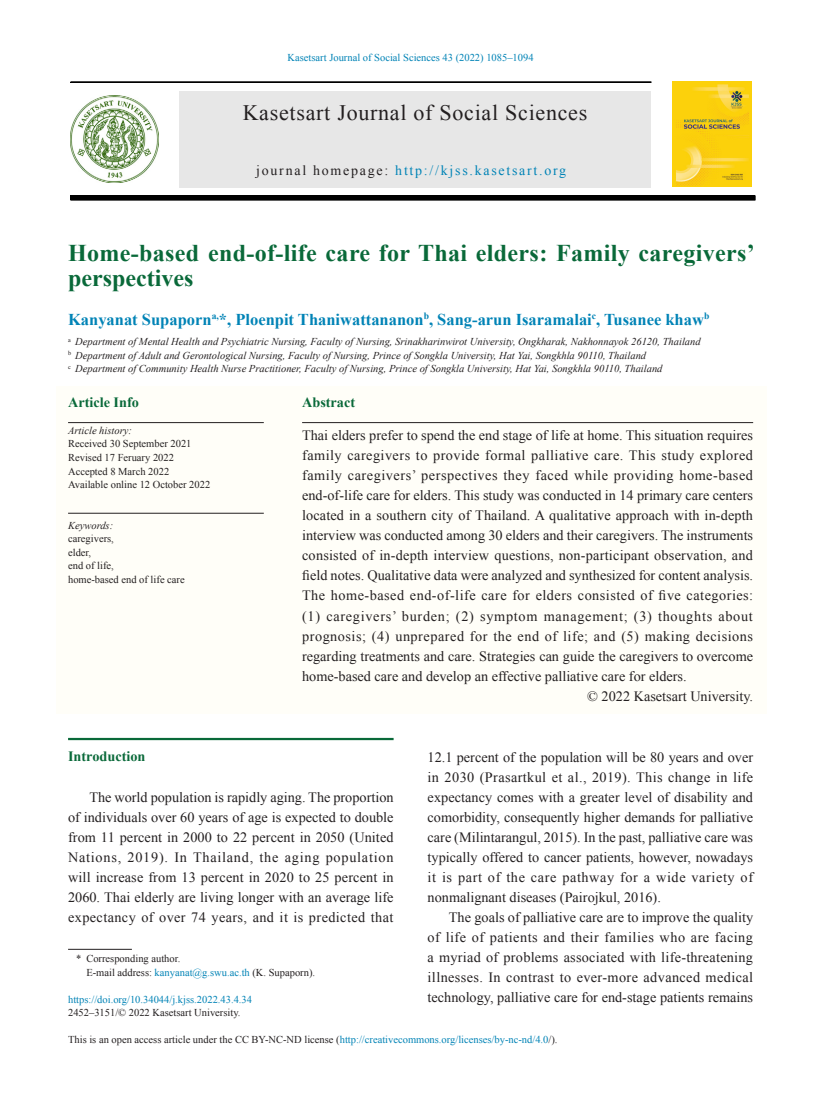
<style>
.page{position:relative;width:817px;height:1115px;background:#fff}
.page>*{position:absolute;margin:0;border:0;box-sizing:border-box;transform-origin:0 0}
._1_Headline_E{font:700 24px/25.5px "Times New Roman";letter-spacing:.015em;color:#096939}
._2_Text_E_9_5{font:22.05px "Times New Roman";letter-spacing:.035em;color:#231f20}
._1_author_name_E{font:700 16.5px "Times New Roman";color:#0083b6}
._2_Text_E_9_5-2{font:14.25px/20.1px "Times New Roman";color:#231f20;text-align:justify}
._2_Text_line_E{font:14.25px "Times New Roman";color:#231f20}
._1_Article___Abstrac{font:700 14.25px "Times New Roman";color:#096939}
._2_Sub_1_E{font:700 14.25px "Times New Roman";color:#096939}
._2_Text_E_9_5-3{font:13.95px "Times New Roman";letter-spacing:.125em;color:#0083b6}
._1_office_E{font:italic 10.5px "Times New Roman";color:#231f20}
._1_Article_info___ke{font:10.5px "Times New Roman";color:#231f20}
._1_office_line_E{font:italic 10.5px "Times New Roman";color:#231f20}
._2_Text_E_9_5-4{font:10.5px "Times New Roman";color:#231f20}
._0_Master_head{font:10.5px "Times New Roman";color:#0083b6}
._1_coress{font:10.5px "Times New Roman";color:#231f20}
._1_doi{font:10.5px "Times New Roman";color:#0083b6}
._1_doi-2{font:10.5px "Times New Roman";color:#231f20}
._1_coress_line{font:10.5px "Times New Roman";color:#231f20}
._1_Article_info___ke-2{font:italic 10.5px "Times New Roman";color:#231f20}
._1_keyword_head{font:italic 10.5px "Times New Roman";color:#231f20}
.s1{color:#231f20}
.s2{color:#0083b6}
</style>
<div class="page">
<div style="left:71px;top:196px;width:684px;height:4px;border:1px solid #000"></div>
<div style="left:179px;top:91px;width:471px;height:96px;background:#e7e7e7"></div>
<img style="left:71px;top:95px;width:87px;height:88px">
<div style="left:71px;top:82px;width:580px;height:1px;border:1px solid #000"></div>
<svg style="left:672px;top:81px;width:80px;height:106px"></svg>
<img style="left:672px;top:82px;width:79px;height:104px">
<div style="left:57px;top:386px;width:710px;height:327px;background:#fffef8"></div>
<hr style="left:302px;top:422px;width:451px;height:1px;background:#231f20">
<hr style="left:68px;top:422px;width:196px;height:1px;background:#231f20">
<hr style="left:68px;top:512px;width:196px;height:1px;background:#231f20">
<hr style="left:68px;top:948px;width:64px;height:1px;background:#231f20">
<hr style="left:68px;top:737px;width:325px;height:3px;background:#096939">
<p class="_0_Master_head" style="left:287px;top:50px;width:247px">Kasetsart Journal of Social Sciences 43 (2022) 1085–1094</p>
<p class="_2_Text_E_9_5" style="left:243px;top:97px;width:346px">Kasetsart Journal of Social Sciences</p>
<p class="_2_Text_E_9_5-3" style="left:256px;top:160px;width:311px"><span class="s1">journal homepage:</span> http://kjss.kasetsart.org</p>
<p class="_1_Headline_E" style="left:68px;top:239px;width:688px">Home-based end-of-life care for Thai elders: Family caregivers’ perspectives</p>
<p class="_1_author_name_E" style="left:68px;top:307px;width:642px">Kanyanat Supaporn<sup>a,</sup>*, Ploenpit Thaniwattananon<sup>b</sup>, Sang-arun Isaramalai<sup>c</sup>, Tusanee khaw<sup>b</sup></p>
<p class="_1_office_E" style="left:68px;top:334px;width:634px"><sup>a</sup> Department of Mental Health and Psychiatric Nursing, Faculty of Nursing, Srinakharinwirot University, Ongkharak, Nakhonnayok 26120, Thailand</p>
<p class="_1_office_E" style="left:68px;top:348px;width:579px"><sup>b</sup> Department of Adult and Gerontological Nursing, Faculty of Nursing, Prince of Songkla University, Hat Yai, Songkhla 90110, Thailand</p>
<p class="_1_office_line_E" style="left:68px;top:361px;width:596px"><sup>c</sup> Department of Community Health Nurse Practitioner, Faculty of Nursing, Prince of Songkla University, Hat Yai, Songkhla 90110, Thailand</p>
<p class="_1_Article___Abstrac" style="left:302px;top:392px;width:55px">Abstract</p>
<p class="_2_Text_E_9_5-2" style="left:302px;top:424px;width:452px">Thai elders prefer to spend the end stage of life at home. This situation requires family caregivers to provide formal palliative care. This study explored family caregivers’ perspectives they faced while providing home-based end-of-life care for elders. This study was conducted in 14 primary care centers located in a southern city of Thailand. A qualitative approach with in-depth interview was conducted among 30 elders and their caregivers. The instruments consisted of in-depth interview questions, non-participant observation, and field notes. Qualitative data were analyzed and synthesized for content analysis.<br>The home-based end-of-life care for elders consisted of five categories: (1) caregivers’ burden; (2) symptom management; (3) thoughts about prognosis; (4) unprepared for the end of life; and (5) making decisions regarding treatments and care. Strategies can guide the caregivers to overcome home-based care and develop an effective palliative care for elders.</p>
<p class="_2_Text_line_E" style="left:587px;top:685px;width:167px">© 2022 Kasetsart University.</p>
<p class="_1_Article___Abstrac" style="left:68px;top:392px;width:72px">Article Info</p>
<p class="_1_Article_info___ke-2" style="left:68px;top:423px;width:65px">Article history:</p>
<p class="_1_Article_info___ke" style="left:68px;top:436px;width:125px">Received 30 September 2021</p>
<p class="_1_Article_info___ke" style="left:68px;top:450px;width:107px">Revised 17 Feruary 2022</p>
<p class="_1_Article_info___ke" style="left:68px;top:463px;width:103px">Accepted 8 March 2022</p>
<p class="_1_Article_info___ke" style="left:68px;top:477px;width:144px">Available online 12 October 2022</p>
<p class="_1_keyword_head" style="left:68px;top:517px;width:47px">Keywords:</p>
<p class="_1_Article_info___ke" style="left:68px;top:531px;width:47px">caregivers,</p>
<p class="_1_Article_info___ke" style="left:68px;top:544px;width:25px">elder,</p>
<p class="_1_Article_info___ke" style="left:68px;top:558px;width:47px">end of life,</p>
<p class="_1_Article_info___ke" style="left:68px;top:572px;width:118px">home-based end of life care</p>
<p class="_2_Sub_1_E" style="left:68px;top:746px;width:79px">Introduction</p>
<p class="_2_Text_E_9_5-2" style="left:68px;top:786px;width:327px;text-indent:21px">The world population is rapidly aging. The proportion of individuals over 60 years of age is expected to double from 11 percent in 2000 to 22 percent in 2050 (United Nations, 2019). In Thailand, the aging population will increase from 13 percent in 2020 to 25 percent in 2060. Thai elderly are living longer with an average life expectancy of over 74 years, and it is predicted that</p>
<p class="_2_Text_E_9_5-2" style="left:427px;top:746px;width:327px">12.1 percent of the population will be 80 years and over in 2030 (Prasartkul et al., 2019). This change in life expectancy comes with a greater level of disability and comorbidity, consequently higher demands for palliative care (Milintarangul, 2015). In the past, palliative care was typically offered to cancer patients, however, nowadays it is part of the care pathway for a wide variety of nonmalignant diseases (Pairojkul, 2016).</p>
<p class="_2_Text_E_9_5-2" style="left:427px;top:906px;width:327px;text-indent:21px">The goals of palliative care are to improve the quality of life of patients and their families who are facing a myriad of problems associated with life-threatening illnesses. In contrast to ever-more advanced medical technology, palliative care for end-stage patients remains</p>
<p class="_1_coress_line" style="left:76px;top:951px;width:106px">* Corresponding author.</p>
<p class="_1_coress" style="left:86px;top:964px;width:230px">E-mail address: <span class="s2">kanyanat@g.swu.ac.th</span> (K. Supaporn).</p>
<p class="_1_doi" style="left:68px;top:991px;width:185px">https://doi.org/10.34044/j.kjss.2022.43.4.34</p>
<p class="_1_doi-2" style="left:68px;top:1004px;width:174px">2452–3151/© 2022 Kasetsart University.</p>
<p class="_2_Text_E_9_5-4" style="left:68px;top:1031px;width:491px">This is an open access article under the CC BY-NC-ND license (<span class="s2">http://creativecommons.org/licenses/by-nc-nd/4.0</span>/).</p>
</div>
